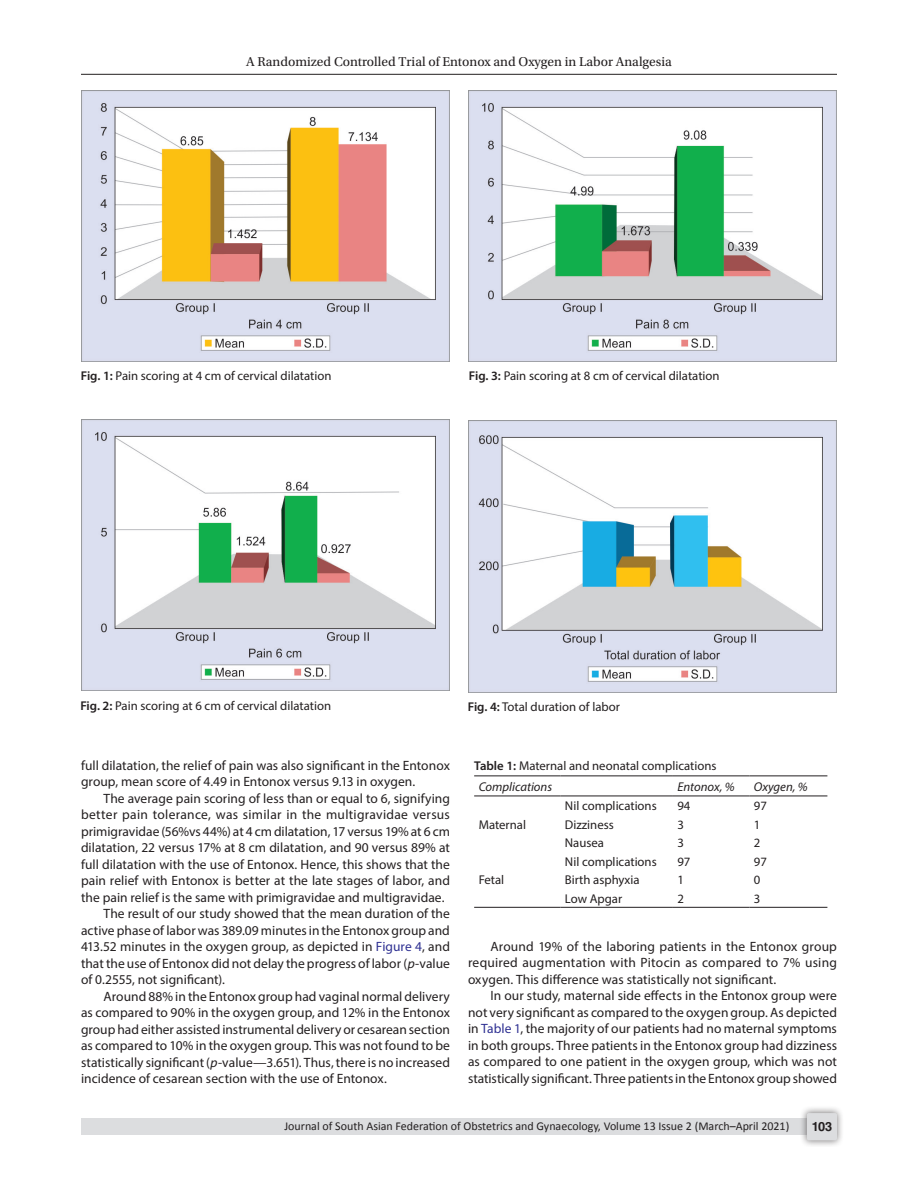
<style>
.page{position:relative;width:918px;height:1188px;background:#fff}
.page>*{position:absolute;margin:0;border:0;box-sizing:border-box;transform-origin:0 0}
.Para-Indent{font:13.5px/16.5px "Myriad Pro";color:#231f20;text-align:justify}
.t1{font:13.5px "Utopia Std";color:#231f20}
.FigCaption{font:12.75px "Myriad Pro";color:#231f20}
.TableBody{font:12.75px "Myriad Pro";color:#231f20}
.TableCaption{font:12.75px "Myriad Pro";color:#231f20}
.TableHeader{font:italic 12.75px "Myriad Pro";color:#231f20}
.t2{font:700 12.75px "Helvetica LT Std";color:#231f20}
.t3{font:12px "Calibri";color:#231f20}
.s1{font-weight:600}
.s2{color:#2e3092}
.s3{font-style:italic}
</style>
<div class="page">
<hr style="left:81px;top:74px;width:756px;height:1px;background:#231f20">
<div style="left:81px;top:1119px;width:756px;height:16px;background:#dcdddf"></div>
<div style="left:800px;top:1106px;width:44px;height:41px;background:#231f20;opacity:.61"></div>
<div style="left:807px;top:1113px;width:30px;height:27px;background:#dcdddf;border-radius:2px"></div>
<img style="left:82px;top:90px;width:368px;height:271px">
<img style="left:82px;top:420px;width:368px;height:271px">
<img style="left:468px;top:90px;width:368px;height:271px">
<img style="left:469px;top:421px;width:368px;height:271px">
<hr style="left:474px;top:776px;width:86px;height:1px;background:#231f20">
<hr style="left:560px;top:776px;width:113px;height:1px;background:#231f20">
<hr style="left:673px;top:776px;width:76px;height:1px;background:#231f20">
<hr style="left:749px;top:776px;width:78px;height:1px;background:#231f20">
<hr style="left:474px;top:796px;width:86px;height:1px;background:#231f20">
<hr style="left:560px;top:796px;width:113px;height:1px;background:#231f20">
<hr style="left:673px;top:796px;width:76px;height:1px;background:#231f20">
<hr style="left:749px;top:796px;width:78px;height:1px;background:#231f20">
<hr style="left:474px;top:907px;width:86px;height:1px;background:#231f20">
<hr style="left:560px;top:907px;width:113px;height:1px;background:#231f20">
<hr style="left:673px;top:907px;width:76px;height:1px;background:#231f20">
<hr style="left:749px;top:907px;width:78px;height:1px;background:#231f20">
<p class="t1" style="left:246px;top:55px;width:427px">A Randomized Controlled Trial of Entonox and Oxygen in Labor Analgesia</p>
<p class="FigCaption" style="left:81px;top:368px;width:252px"><span class="s1">Fig. 1:</span> Pain scoring at 4 cm of cervical dilatation</p>
<p class="FigCaption" style="left:469px;top:368px;width:252px"><span class="s1">Fig. 3:</span> Pain scoring at 8 cm of cervical dilatation</p>
<p class="FigCaption" style="left:80px;top:697px;width:252px"><span class="s1">Fig. 2:</span> Pain scoring at 6 cm of cervical dilatation</p>
<p class="FigCaption" style="left:468px;top:698px;width:154px"><span class="s1">Fig. 4:</span> Total duration of labor</p>
<p class="Para-Indent" style="left:81px;top:757px;width:370px">full dilatation, the relief of pain was also significant in the Entonox group, mean score of 4.49 in Entonox versus 9.13 in oxygen.</p>
<p class="Para-Indent" style="left:81px;top:790px;width:371px;text-indent:22px">The average pain scoring of less than or equal to 6, signifying better pain tolerance, was similar in the multigravidae versus primigravidae (56%vs 44%) at 4 cm dilatation, 17 versus 19% at 6 cm dilatation, 22 versus 17% at 8 cm dilatation, and 90 versus 89% at full dilatation with the use of Entonox. Hence, this shows that the pain relief with Entonox is better at the late stages of labor, and the pain relief is the same with primigravidae and multigravidae.</p>
<p class="Para-Indent" style="left:81px;top:905px;width:371px;text-indent:22px">The result of our study showed that the mean duration of the active phase of labor was 389.09 minutes in the Entonox group and 413.52 minutes in the oxygen group, as depicted in <span class="s2">Figure 4</span>, and that the use of Entonox did not delay the progress of labor (<span class="s3">p</span>-value of 0.2555, not significant).</p>
<p class="Para-Indent" style="left:81px;top:988px;width:371px;text-indent:22px">Around 88% in the Entonox group had vaginal normal delivery as compared to 90% in the oxygen group, and 12% in the Entonox group had either assisted instrumental delivery or cesarean section as compared to 10% in the oxygen group. This was not found to be statistically significant (<span class="s3">p</span>-value—3.651). Thus, there is no increased incidence of cesarean section with the use of Entonox.</p>
<p class="TableCaption" style="left:474px;top:757px;width:244px"><span class="s1">Table 1:</span> Maternal and neonatal complications</p>
<p class="TableHeader" style="left:479px;top:779px;width:75px">Complications</p>
<p class="TableHeader" style="left:677px;top:779px;width:59px">Entonox, %</p>
<p class="TableHeader" style="left:754px;top:779px;width:55px">Oxygen, %</p>
<p class="TableBody" style="left:479px;top:816px;width:49px">Maternal</p>
<p class="TableBody" style="left:565px;top:798px;width:93px">Nil complications</p>
<p class="TableBody" style="left:677px;top:798px;width:15px">94</p>
<p class="TableBody" style="left:754px;top:798px;width:15px">97</p>
<p class="TableBody" style="left:565px;top:816px;width:50px">Dizziness</p>
<p class="TableBody" style="left:677px;top:816px;width:8px">3</p>
<p class="TableBody" style="left:754px;top:816px;width:8px">1</p>
<p class="TableBody" style="left:565px;top:835px;width:41px">Nausea</p>
<p class="TableBody" style="left:677px;top:835px;width:8px">3</p>
<p class="TableBody" style="left:754px;top:835px;width:8px">2</p>
<p class="TableBody" style="left:479px;top:872px;width:27px">Fetal</p>
<p class="TableBody" style="left:565px;top:854px;width:93px">Nil complications</p>
<p class="TableBody" style="left:677px;top:854px;width:15px">97</p>
<p class="TableBody" style="left:754px;top:854px;width:15px">97</p>
<p class="TableBody" style="left:565px;top:872px;width:76px">Birth asphyxia</p>
<p class="TableBody" style="left:677px;top:872px;width:8px">1</p>
<p class="TableBody" style="left:754px;top:872px;width:8px">0</p>
<p class="TableBody" style="left:565px;top:891px;width:59px">Low Apgar</p>
<p class="TableBody" style="left:677px;top:891px;width:8px">2</p>
<p class="TableBody" style="left:754px;top:891px;width:8px">3</p>
<p class="Para-Indent" style="left:468px;top:938px;width:370px;text-indent:22px">Around 19% of the laboring patients in the Entonox group required augmentation with Pitocin as compared to 7% using oxygen. This difference was statistically not significant.</p>
<p class="Para-Indent" style="left:468px;top:987px;width:371px;text-indent:22px">In our study, maternal side effects in the Entonox group were not very significant as compared to the oxygen group. As depicted in <span class="s2">Table 1</span>, the majority of our patients had no maternal symptoms in both groups. Three patients in the Entonox group had dizziness as compared to one patient in the oxygen group, which was not statistically significant. Three patients in the Entonox group showed</p>
<p class="t3" style="left:284px;top:1118px;width:506px">Journal of South Asian Federation of Obstetrics and Gynaecology, Volume 13 Issue 2 (March–April 2021)</p>
<p class="t2" style="left:812px;top:1119px;width:22px">103</p>
</div>
